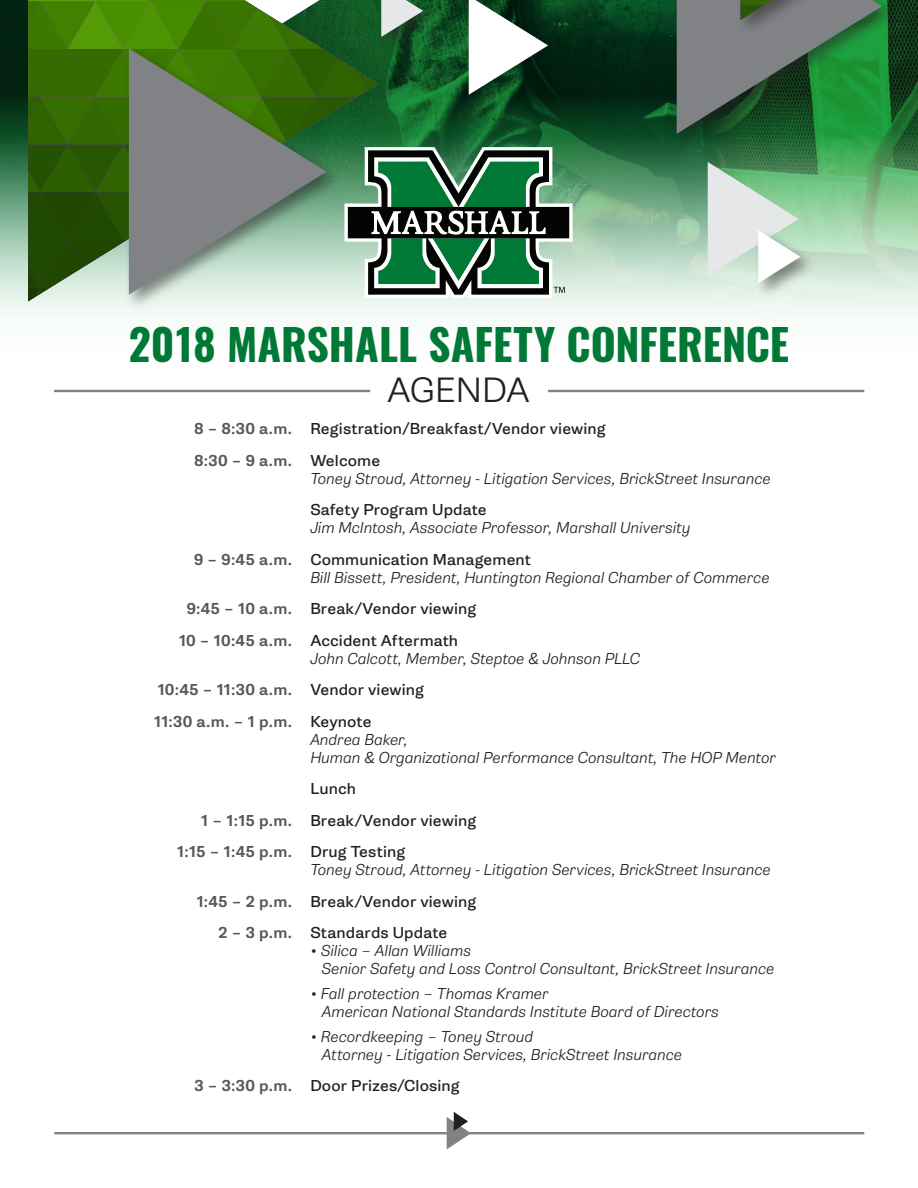
<style>
.page{position:relative;width:918px;height:1188px;background:#fff}
.page>*{position:absolute;margin:0;border:0;box-sizing:border-box;transform-origin:0 0}
.t1{font:700 43.05px "Oswald";color:#007836}
.t2{font:300 33.3px "Gira Sans";color:#231f20}
.t3{font:italic 300 15px/18px "Gira Sans";color:#231f20}
.t4{font:15px "Gira Sans";letter-spacing:.005em;color:#231f20}
.t5{font:500 15px "Gira Sans";letter-spacing:.015em;color:#57585a}
.s1{font-weight:400;font-style:normal}
.s2{font-style:normal}
</style>
<div class="page">
<svg style="left:0;top:0;width:918px;height:317px"></svg>
<div style="left:124px;top:45px;width:219px;height:267px;background:#edf7f1"></div>
<div style="left:672px;top:0;width:227px;height:151px;background:#231f20;opacity:.5"></div>
<svg style="left:677px;top:0;width:205px;height:134px"></svg>
<svg style="left:28px;top:0;width:545px;height:301px"></svg>
<div style="left:753px;top:227px;width:64px;height:73px;background:#231f20;opacity:.5"></div>
<svg style="left:708px;top:162px;width:92px;height:121px"></svg>
<hr style="left:54px;top:1132px;width:810px;height:2px;background:#808285">
<svg style="left:447px;top:1112px;width:24px;height:37px"></svg>
<hr style="left:548px;top:390px;width:316px;height:2px;background:#808285">
<hr style="left:54px;top:390px;width:316px;height:2px;background:#808285">
<p class="t1" style="left:128px;top:315px;width:662px">2018 MARSHALL SAFETY CONFERENCE</p>
<p class="t2" style="left:388px;top:368px;width:143px">AGENDA</p>
<p class="t4" style="left:310px;top:419px;width:297px">Registration/Breakfast/Vendor viewing</p>
<p class="t3" style="left:310px;top:451px;width:462px"><span class="s1">Welcome<br></span>Toney Stroud, Attorney - Litigation Services, BrickStreet Insurance</p>
<p class="t3" style="left:310px;top:500px;width:382px"><span class="s1">Safety Program Update<br></span>Jim McIntosh, Associate Professor, Marshall University</p>
<p class="t3" style="left:310px;top:550px;width:461px"><span class="s1">Communication Management<br></span>Bill Bissett, President, Huntington Regional Chamber of Commerce</p>
<p class="t4" style="left:310px;top:599px;width:167px">Break/Vendor viewing</p>
<p class="t3" style="left:310px;top:631px;width:331px"><span class="s1">Accident Aftermath<br></span>John Calcott, Member, Steptoe &amp; Johnson PLLC</p>
<p class="t4" style="left:310px;top:680px;width:115px">Vendor viewing</p>
<p class="t3" style="left:310px;top:712px;width:467px"><span class="s1">Keynote<br></span>Andrea Baker,<br>Human &amp; Organizational Performance Consultant, The HOP Mentor</p>
<p class="t4" style="left:310px;top:779px;width:47px">Lunch</p>
<p class="t4" style="left:310px;top:810px;width:167px">Break/Vendor viewing</p>
<p class="t3" style="left:310px;top:842px;width:462px"><span class="s1">Drug Testing<br></span>Toney Stroud, Attorney - Litigation Services, BrickStreet Insurance</p>
<p class="t4" style="left:310px;top:891px;width:167px">Break/Vendor viewing</p>
<p class="t4" style="left:310px;top:923px;width:139px">Standards Update</p>
<p class="t3" style="left:322px;top:941px;width:454px;text-indent:-11px"><span class="s2">•</span> Silica – Allan Williams<br>Senior Safety and Loss Control Consultant, BrickStreet Insurance</p>
<p class="t3" style="left:322px;top:984px;width:398px;text-indent:-11px">• Fall protection – Thomas Kramer<br>American National Standards Institute Board of Directors</p>
<p class="t3" style="left:322px;top:1027px;width:362px;text-indent:-11px">• Recordkeeping – Toney Stroud<br>Attorney - Litigation Services, BrickStreet Insurance</p>
<p class="t4" style="left:310px;top:1076px;width:151px">Door Prizes/Closing</p>
<p class="t5" style="left:194px;top:419px;width:100px">8 – 8:30 a.m.</p>
<p class="t5" style="left:194px;top:450px;width:100px">8:30 – 9 a.m.</p>
<p class="t5" style="left:194px;top:549px;width:100px">9 – 9:45 a.m.</p>
<p class="t5" style="left:186px;top:599px;width:108px">9:45 – 10 a.m.</p>
<p class="t5" style="left:179px;top:630px;width:115px">10 – 10:45 a.m.</p>
<p class="t5" style="left:157px;top:680px;width:136px">10:45 – 11:30 a.m.</p>
<p class="t5" style="left:154px;top:711px;width:140px">11:30 a.m. – 1 p.m.</p>
<p class="t5" style="left:201px;top:810px;width:93px">1 – 1:15 p.m.</p>
<p class="t5" style="left:177px;top:842px;width:117px">1:15 – 1:45 p.m.</p>
<p class="t5" style="left:196px;top:891px;width:97px">1:45 – 2 p.m.</p>
<p class="t5" style="left:218px;top:923px;width:76px">2 – 3 p.m.</p>
<p class="t5" style="left:194px;top:1076px;width:100px">3 – 3:30 p.m.</p>
</div>
